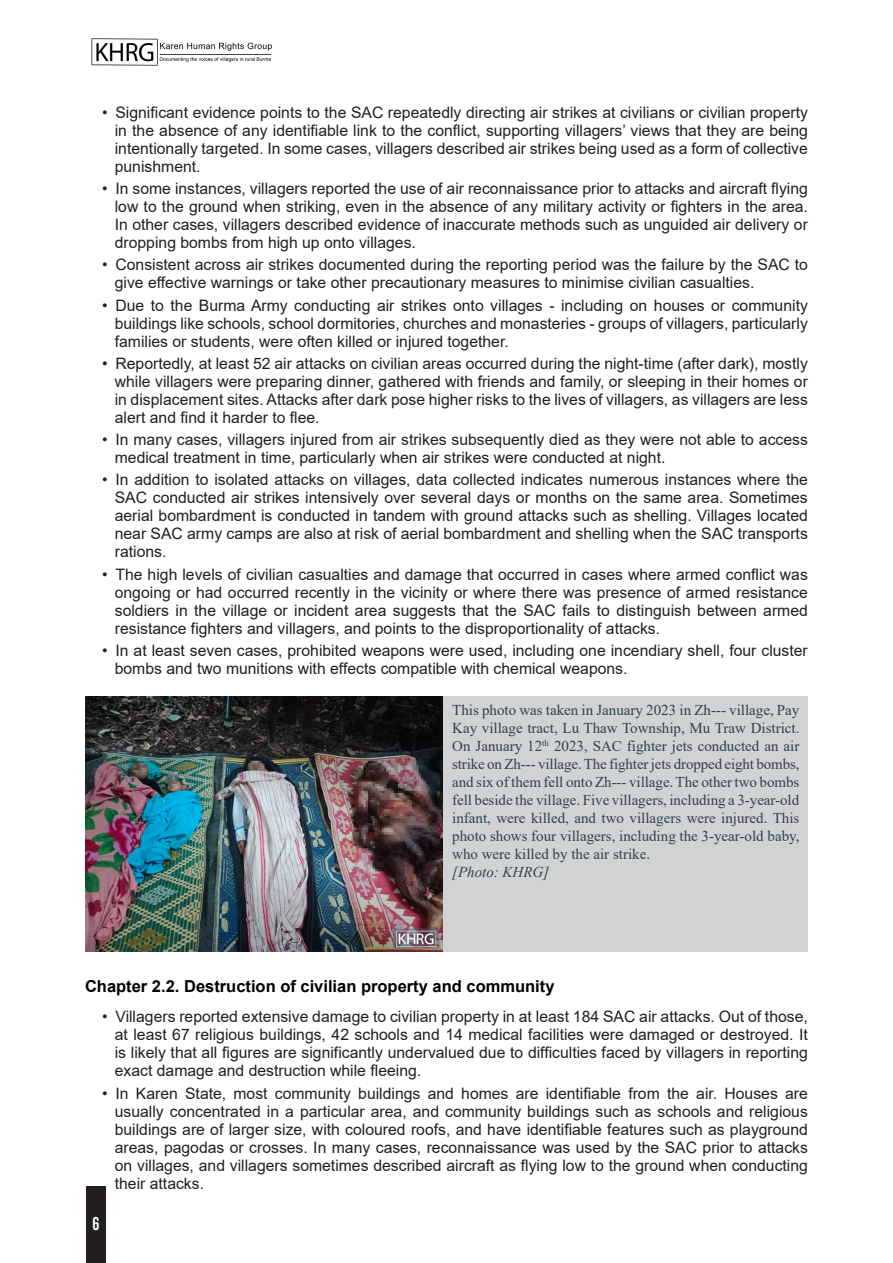
<style>
.page{position:relative;width:893px;height:1263px;background:#fff}
.page>*{position:absolute;margin:0;border:0;box-sizing:border-box;transform-origin:0 0}
.t1{font:19.5px "Knockout HTF48 Featherweight";color:#fff}
.sub_ch_bold{font:700 16.5px "Arial";color:#000}
.t2{font:15.75px/18px "Arial";color:#231f20;text-align:justify}
.t3{font:15px/18px "Times New Roman";color:#304343;text-align:justify}
.t4{font:italic 15px "Times New Roman";color:#304343}
</style>
<div class="page">
<img style="left:86px;top:696px;width:358px;height:255px">
<div style="left:444px;top:696px;width:364px;height:255px;background:#d1d2d4"></div>
<img style="left:91px;top:38px;width:181px;height:28px">
<div style="left:86px;top:1186px;width:19px;height:77px;background:#231f20"></div>
<p class="t2" style="left:115px;top:103px;width:695px;text-indent:-13px">• Significant evidence points to the SAC repeatedly directing air strikes at civilians or civilian property in the absence of any identifiable link to the conflict, supporting villagers’ views that they are being intentionally targeted. In some cases, villagers described air strikes being used as a form of collective punishment.</p>
<p class="t2" style="left:115px;top:179px;width:695px;text-indent:-13px">• In some instances, villagers reported the use of air reconnaissance prior to attacks and aircraft flying low to the ground when striking, even in the absence of any military activity or fighters in the area.<br>In other cases, villagers described evidence of inaccurate methods such as unguided air delivery or dropping bombs from high up onto villages.</p>
<p class="t2" style="left:115px;top:256px;width:695px;text-indent:-13px">• Consistent across air strikes documented during the reporting period was the failure by the SAC to give effective warnings or take other precautionary measures to minimise civilian casualties.</p>
<p class="t2" style="left:115px;top:296px;width:695px;text-indent:-13px">• Due to the Burma Army conducting air strikes onto villages - including on houses or community buildings like schools, school dormitories, churches and monasteries - groups of villagers, particularly families or students, were often killed or injured together.</p>
<p class="t2" style="left:115px;top:354px;width:695px;text-indent:-13px">• Reportedly, at least 52 air attacks on civilian areas occurred during the night-time (after dark), mostly while villagers were preparing dinner, gathered with friends and family, or sleeping in their homes or in displacement sites. Attacks after dark pose higher risks to the lives of villagers, as villagers are less alert and find it harder to flee.</p>
<p class="t2" style="left:115px;top:430px;width:695px;text-indent:-13px">• In many cases, villagers injured from air strikes subsequently died as they were not able to access medical treatment in time, particularly when air strikes were conducted at night.</p>
<p class="t2" style="left:115px;top:471px;width:695px;text-indent:-13px">• In addition to isolated attacks on villages, data collected indicates numerous instances where the SAC conducted air strikes intensively over several days or months on the same area. Sometimes aerial bombardment is conducted in tandem with ground attacks such as shelling. Villages located near SAC army camps are also at risk of aerial bombardment and shelling when the SAC transports rations.</p>
<p class="t2" style="left:115px;top:565px;width:695px;text-indent:-13px">• The high levels of civilian casualties and damage that occurred in cases where armed conflict was ongoing or had occurred recently in the vicinity or where there was presence of armed resistance soldiers in the village or incident area suggests that the SAC fails to distinguish between armed resistance fighters and villagers, and points to the disproportionality of attacks.</p>
<p class="t2" style="left:115px;top:641px;width:695px;text-indent:-13px">• In at least seven cases, prohibited weapons were used, including one incendiary shell, four cluster bombs and two munitions with effects compatible with chemical weapons.</p>
<p class="t3" style="left:452px;top:701px;width:349px">This photo was taken in January 2023 in Zh--- village, Pay Kay village tract, Lu Thaw Township, Mu Traw District.<br>On January 12<sup>th</sup> 2023, SAC fighter jets conducted an air strike on Zh--- village. The fighter jets dropped eight bombs, and six of them fell onto Zh--- village. The other two bombs fell beside the village. Five villagers, including a 3-year-old infant, were killed, and two villagers were injured. This photo shows four villagers, including the 3-year-old baby, who were killed by the air strike.</p>
<p class="t4" style="left:452px;top:862px;width:99px">[Photo: KHRG]</p>
<p class="sub_ch_bold" style="left:85px;top:974px;width:471px">Chapter 2.2. Destruction of civilian property and community</p>
<p class="t2" style="left:115px;top:1008px;width:695px;text-indent:-13px">• Villagers reported extensive damage to civilian property in at least 184 SAC air attacks. Out of those, at least 67 religious buildings, 42 schools and 14 medical facilities were damaged or destroyed. It is likely that all figures are significantly undervalued due to difficulties faced by villagers in reporting exact damage and destruction while fleeing.</p>
<p class="t2" style="left:115px;top:1084px;width:695px;text-indent:-13px">• In Karen State, most community buildings and homes are identifiable from the air. Houses are usually concentrated in a particular area, and community buildings such as schools and religious buildings are of larger size, with coloured roofs, and have identifiable features such as playground areas, pagodas or crosses. In many cases, reconnaissance was used by the SAC prior to attacks on villages, and villagers sometimes described aircraft as flying low to the ground when conducting their attacks.</p>
<p class="t1" style="left:93px;top:1213px;width:8px">6</p>
</div>
